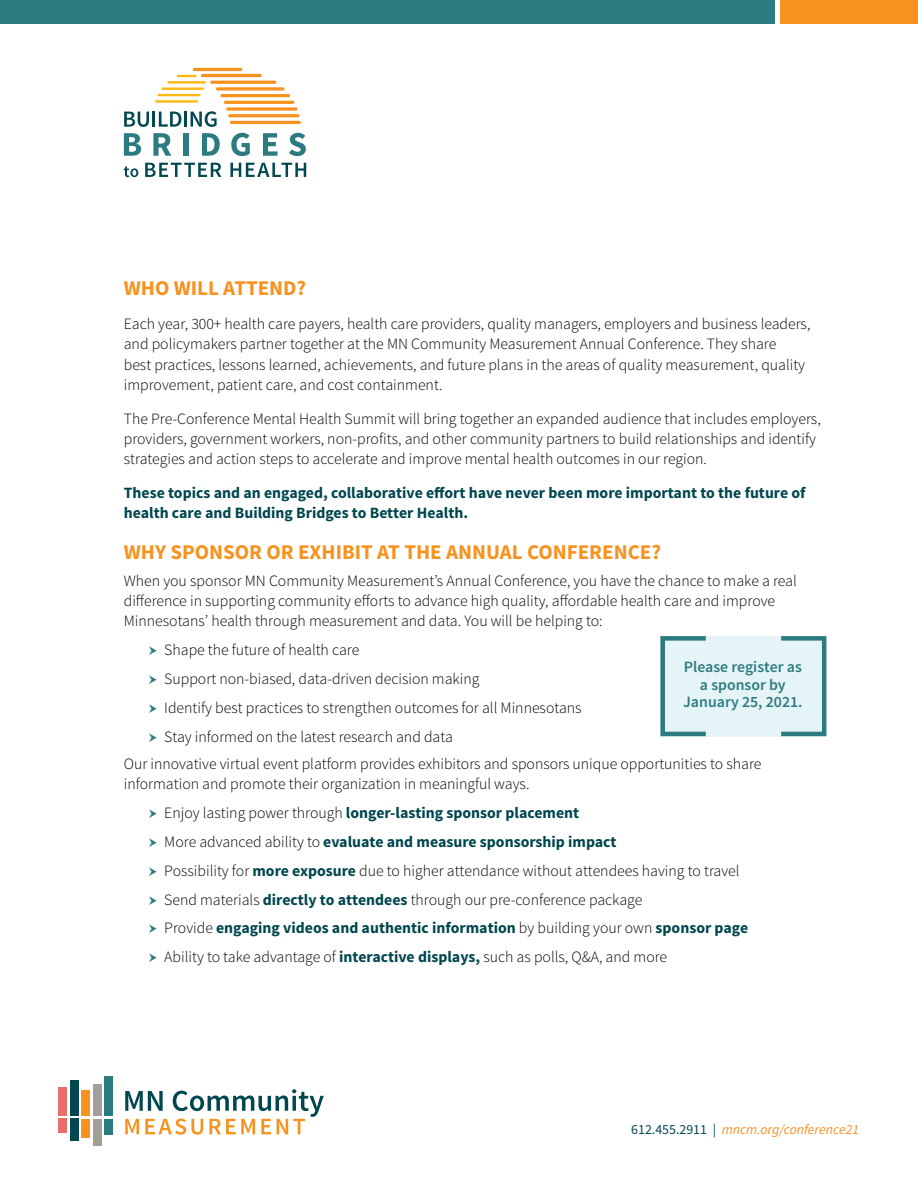
<style>
.page{position:relative;width:918px;height:1188px;background:#fff}
.page>*{position:absolute;margin:0;border:0;box-sizing:border-box;transform-origin:0 0}
.t1{font:700 21px "Source Sans Pro";color:#f7921e}
.t2{font:300 15.75px/20.2px "Source Sans Pro";color:#000}
.t3{font:700 15.75px/20.2px "Source Sans Pro";color:#00474f}
.t4{font:600 15.75px/17.9px "Source Sans Pro";color:#2c7b80;text-align:center}
.t5{font:italic 13.8px "Source Sans Pro";color:#f7921e}
.s1{font-weight:700;color:#00474f}
.s2{font-style:normal;color:#00474f}
</style>
<div class="page">
<div style="left:0;top:0;width:774px;height:23px;background:#2c7b80"></div>
<div style="left:781px;top:0;width:137px;height:23px;background:#f7921e"></div>
<div style="left:104px;top:1076px;width:9px;height:40px;background:#2c7b80"></div>
<div style="left:93px;top:1119px;width:9px;height:26px;background:#a49e99"></div>
<div style="left:58px;top:1088px;width:9px;height:28px;background:#e96d68"></div>
<div style="left:58px;top:1119px;width:9px;height:14px;background:#e96d68"></div>
<div style="left:81px;top:1119px;width:9px;height:18px;background:#f7921e"></div>
<div style="left:93px;top:1084px;width:9px;height:32px;background:#a49e99"></div>
<div style="left:70px;top:1119px;width:8px;height:22px;background:#00474f"></div>
<div style="left:70px;top:1080px;width:8px;height:36px;background:#00474f"></div>
<div style="left:104px;top:1119px;width:9px;height:15px;background:#2c7b80"></div>
<div style="left:81px;top:1091px;width:9px;height:25px;background:#f7921e"></div>
<svg style="left:125px;top:1089px;width:199px;height:46px"></svg>
<div style="left:660px;top:636px;width:166px;height:100px;background:#e5f4f6"></div>
<div style="left:660px;top:636px;width:48px;height:100px;border:4px solid #2c7b80"></div>
<div style="left:779px;top:636px;width:47px;height:100px;border:4px solid #2c7b80"></div>
<hr style="left:193px;top:68px;width:49px;height:3px;background:#f7921e;border-radius:2px">
<hr style="left:201px;top:74px;width:61px;height:3px;background:#f7921e;border-radius:2px">
<hr style="left:210px;top:81px;width:66px;height:3px;background:#f7921e;border-radius:2px">
<svg style="left:216px;top:87px;width:69px;height:4px"></svg>
<hr style="left:220px;top:94px;width:70px;height:3px;background:#f7921e;border-radius:2px">
<hr style="left:224px;top:101px;width:70px;height:3px;background:#f7921e;border-radius:2px">
<svg style="left:226px;top:107px;width:71px;height:4px"></svg>
<hr style="left:228px;top:114px;width:71px;height:3px;background:#f7921e;border-radius:2px">
<hr style="left:230px;top:121px;width:71px;height:3px;background:#f7921e;border-radius:2px">
<hr style="left:177px;top:75px;width:20px;height:2px;background:#fdb913">
<hr style="left:167px;top:81px;width:39px;height:3px;background:#fdb913">
<hr style="left:162px;top:88px;width:42px;height:2px;background:#fdb913">
<hr style="left:158px;top:94px;width:43px;height:2px;background:#fdb913">
<hr style="left:155px;top:100px;width:43px;height:3px;background:#fdb913">
<svg style="left:124px;top:112px;width:57px;height:15px"></svg>
<hr style="left:184px;top:112px;width:3px;height:15px;background:#00474f">
<svg style="left:191px;top:111px;width:26px;height:16px"></svg>
<svg style="left:124px;top:133px;width:17px;height:23px"></svg>
<svg style="left:153px;top:133px;width:18px;height:23px"></svg>
<div style="left:183px;top:133px;width:5px;height:23px;background:#2c7b80"></div>
<svg style="left:202px;top:133px;width:18px;height:23px"></svg>
<svg style="left:231px;top:133px;width:19px;height:23px"></svg>
<svg style="left:263px;top:133px;width:15px;height:23px"></svg>
<svg style="left:289px;top:133px;width:17px;height:23px"></svg>
<svg style="left:124px;top:166px;width:14px;height:11px"></svg>
<svg style="left:145px;top:163px;width:76px;height:14px"></svg>
<svg style="left:230px;top:163px;width:76px;height:14px"></svg>
<h1 class="t1" style="left:124px;top:275px;width:184px">WHO WILL ATTEND?</h1>
<p class="t2" style="left:124px;top:314px;width:688px">Each year, 300+ health care payers, health care providers, quality managers, employers and business leaders, and policymakers partner together at the MN Community Measurement Annual Conference. They share<br>best practices, lessons learned, achievements, and future plans in the areas of quality measurement, quality improvement, patient care, and cost containment.</p>
<p class="t2" style="left:124px;top:408px;width:698px">The Pre-Conference Mental Health Summit will bring together an expanded audience that includes employers, providers, government workers, non-profits, and other community partners to build relationships and identify strategies and action steps to accelerate and improve mental health outcomes in our region.</p>
<p class="t3" style="left:124px;top:483px;width:683px">These topics and an engaged, collaborative effort have never been more important to the future of health care and Building Bridges to Better Health.</p>
<h1 class="t1" style="left:124px;top:538px;width:539px">WHY SPONSOR OR EXHIBIT AT THE ANNUAL CONFERENCE?</h1>
<p class="t2" style="left:124px;top:570px;width:675px">When you sponsor MN Community Measurement’s Annual Conference, you have the chance to make a real difference in supporting community efforts to advance high quality, affordable health care and improve<br>Minnesotans’ health through measurement and data. You will be helping to:</p>
<p class="t2" style="left:164px;top:636px;width:419px;line-height:29px">Shape the future of health care<br>Support non-biased, data-driven decision making<br>Identify best practices to strengthen outcomes for all Minnesotans Stay informed on the latest research and data</p>
<p class="t2" style="left:124px;top:754px;width:639px">Our innovative virtual event platform provides exhibitors and sponsors unique opportunities to share information and promote their organization in meaningful ways.</p>
<p class="t2" style="left:164px;top:798px;width:585px;line-height:29px">Enjoy lasting power through <span class="s1">longer-lasting sponsor placement<br></span>More advanced ability to <span class="s1">evaluate and measure sponsorship impact<br></span>Possibility for <span class="s1">more exposure</span> due to higher attendance without attendees having to travel Send materials <span class="s1">directly to attendees</span> through our pre-conference package<br>Provide <span class="s1">engaging videos and authentic information</span> by building your own <span class="s1">sponsor page </span>Ability to take advantage of <span class="s1">interactive displays,</span> such as polls, Q&amp;A, and more</p>
<p class="t4" style="left:683px;top:658px;width:121px">Please register as a sponsor by<br>January 25, 2021.</p>
<p class="t5" style="left:631px;top:1121px;width:229px"><span class="s2">612.455.2911 |</span> mncm.org/conference21</p>
</div>
